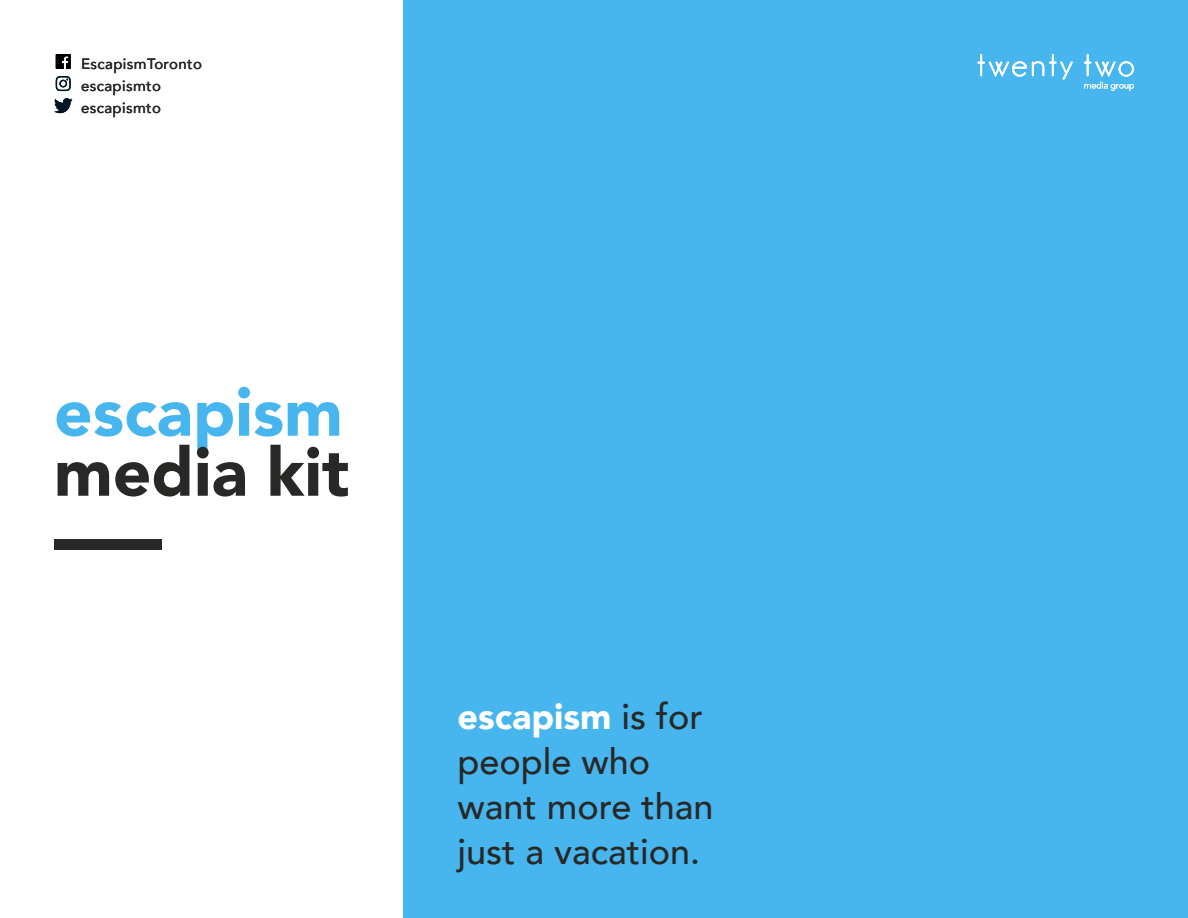
<style>
.page{position:relative;width:1188px;height:918px;background:#fff}
.page>*{position:absolute;margin:0;border:0;box-sizing:border-box;transform-origin:0 0}
.t1{font:900 67.5px/60px "Avenir";color:#48b6ee}
.t2{font:500 36px/45px "Avenir";color:#282827}
.t3{font:500 15px/22px "Avenir";letter-spacing:.025em;color:#282827}
.s1{color:#282827}
.s2{font-weight:900;color:#fff}
</style>
<div class="page">
<div style="left:403px;top:0;width:785px;height:918px;background:#48b6ee"></div>
<div style="left:54px;top:539px;width:108px;height:11px;background:#282827"></div>
<svg style="left:54px;top:98px;width:18px;height:15px"></svg>
<svg style="left:56px;top:54px;width:15px;height:15px"></svg>
<svg style="left:56px;top:76px;width:15px;height:15px"></svg>
<svg style="left:977px;top:54px;width:96px;height:25px"></svg>
<svg style="left:1084px;top:54px;width:50px;height:37px"></svg>
<p class="t3" style="left:81px;top:52px;width:123px">EscapismToronto escapismto escapismto</p>
<p class="t1" style="left:54px;top:381px;width:297px">escapism <span class="s1">media kit</span></p>
<p class="t2" style="left:457px;top:692px;width:258px"><span class="s2">escapism</span> is for people who want more than just a vacation.</p>
</div>
